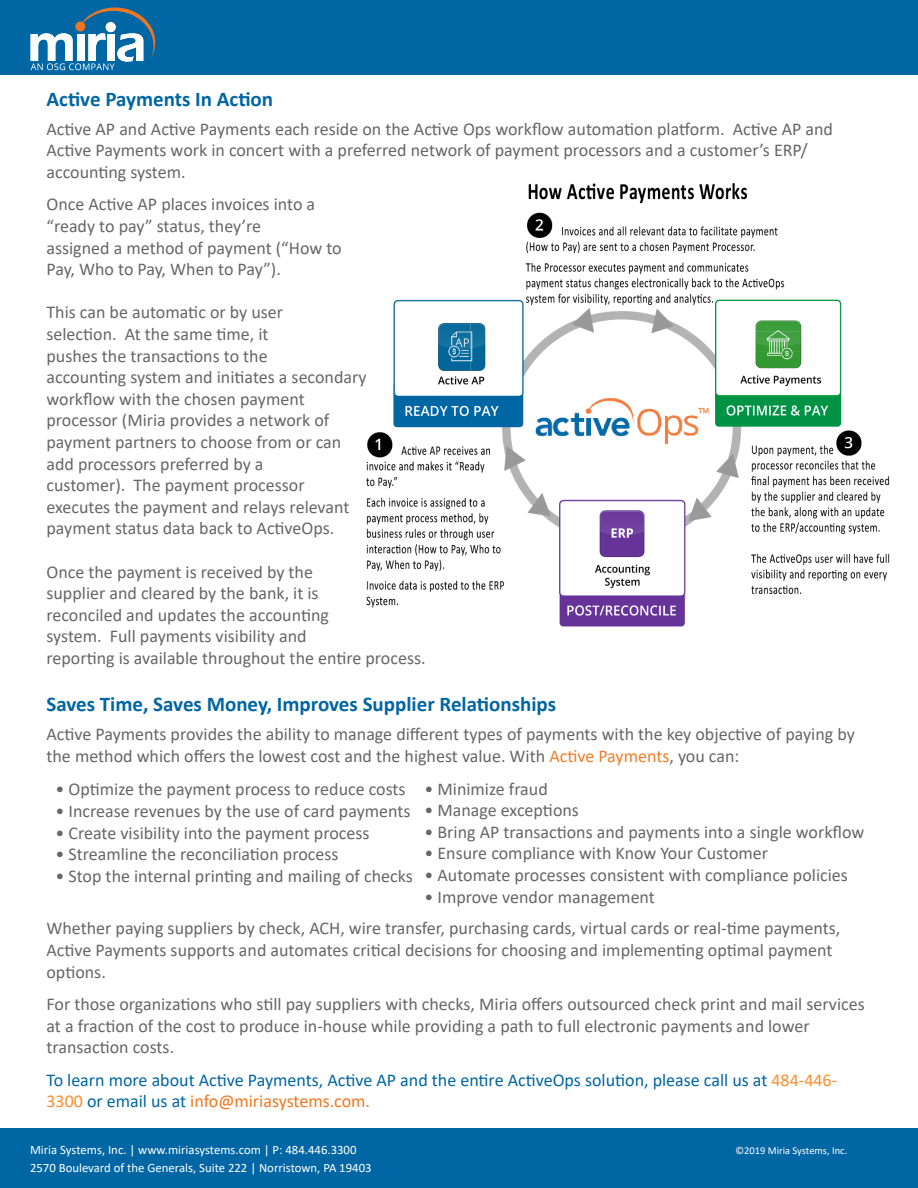
<style>
.page{position:relative;width:918px;height:1188px;background:#fff}
.page>*{position:absolute;margin:0;border:0;box-sizing:border-box;transform-origin:0 0}
.t1{font:700 21px "Calibri";color:#0065a4}
.t2{font:18px/21.6px "Calibri";color:#666}
.t3{font:18px/21.6px "Calibri";color:#0065a4}
.t4{font:12.75px/18px "Calibri";color:#fff}
.t5{font:10.5px "Calibri";color:#fff}
.s1{color:#f17e28}
.s2{color:#fa8e31}
.s3{color:#f1761d}
</style>
<div class="page">
<div style="left:0;top:0;width:918px;height:75px;background:#0066a4"></div>
<img style="left:367px;top:183px;width:523px;height:444px">
<div style="left:0;top:1128px;width:918px;height:60px;background:#0066a4"></div>
<svg style="left:31px;top:8px;width:124px;height:62px"></svg>
<p class="t1" style="left:46px;top:84px;width:228px">Active Payments In Action</p>
<p class="t2" style="left:46px;top:118px;width:788px">Active AP and Active Payments each reside on the Active Ops workflow automation platform. Active AP and<br>Active Payments work in concert with a preferred network of payment processors and a customer’s ERP/ accounting system.</p>
<p class="t2" style="left:46px;top:193px;width:270px">Once Active AP places invoices into a “ready to pay” status, they’re</p>
<p class="t2" style="left:46px;top:236px;width:297px">assigned a method of payment (“How to<br>Pay, Who to Pay, When to Pay”).</p>
<p class="t2" style="left:46px;top:301px;width:238px">This can be automatic or by user</p>
<p class="t2" style="left:46px;top:323px;width:224px">selection. At the same time, it</p>
<p class="t2" style="left:46px;top:344px;width:223px">pushes the transactions to the</p>
<p class="t2" style="left:46px;top:366px;width:322px">accounting system and initiates a secondary workflow with the chosen payment processor (Miria provides a network of payment partners to choose from or can add processors preferred by a</p>
<p class="t2" style="left:46px;top:474px;width:304px">customer). The payment processor executes the payment and relays relevant payment status data back to ActiveOps.</p>
<p class="t2" style="left:46px;top:560px;width:268px">Once the payment is received by the</p>
<p class="t2" style="left:46px;top:582px;width:381px">supplier and cleared by the bank, it is<br>reconciled and updates the accounting<br>system. Full payments visibility and<br>reporting is available throughout the entire process.</p>
<p class="t1" style="left:46px;top:689px;width:511px">Saves Time, Saves Money, Improves Supplier Relationships</p>
<p class="t2" style="left:46px;top:723px;width:810px">Active Payments provides the ability to manage different types of payments with the key objective of paying by the method which offers the lowest cost and the highest value. With <span class="s1">Active Payments</span>, you can:</p>
<p class="t2" style="left:56px;top:778px;width:352px">• Optimize the payment process to reduce costs</p>
<p class="t2" style="left:56px;top:800px;width:357px">• Increase revenues by the use of card payments</p>
<p class="t2" style="left:56px;top:821px;width:316px">• Create visibility into the payment process</p>
<p class="t2" style="left:56px;top:843px;width:285px">• Streamline the reconciliation process</p>
<p class="t2" style="left:56px;top:865px;width:359px">• Stop the internal printing and mailing of checks</p>
<p class="t2" style="left:424px;top:777px;width:125px">• Minimize fraud</p>
<p class="t2" style="left:424px;top:799px;width:156px">• Manage exceptions</p>
<p class="t2" style="left:424px;top:821px;width:441px">• Bring AP transactions and payments into a single workflow</p>
<p class="t2" style="left:424px;top:842px;width:345px">• Ensure compliance with Know Your Customer</p>
<p class="t2" style="left:424px;top:864px;width:425px">• Automate processes consistent with compliance policies</p>
<p class="t2" style="left:424px;top:885px;width:232px">• Improve vendor management</p>
<p class="t2" style="left:46px;top:917px;width:795px">Whether paying suppliers by check, ACH, wire transfer, purchasing cards, virtual cards or real-time payments,</p>
<p class="t2" style="left:46px;top:939px;width:788px">Active Payments supports and automates critical decisions for choosing and implementing optimal payment options.</p>
<p class="t2" style="left:46px;top:993px;width:820px">For those organizations who still pay suppliers with checks, Miria offers outsourced check print and mail services at a fraction of the cost to produce in-house while providing a path to full electronic payments and lower transaction costs.</p>
<p class="t3" style="left:46px;top:1068px;width:792px">To learn more about Active Payments, Active AP and the entire ActiveOps solution, please call us at <span class="s2">484-446-<br>3300</span> or email us at <span class="s3">info@miriasystems.com.</span></p>
<p class="t4" style="left:30px;top:1141px;width:343px">Miria Systems, Inc. | www.miriasystems.com | P: 484.446.3300<br>2570 Boulevard of the Generals, Suite 222 | Norristown, PA 19403</p>
<p class="t5" style="left:735px;top:1143px;width:113px">©2019 Miria Systems, Inc.</p>
</div>
